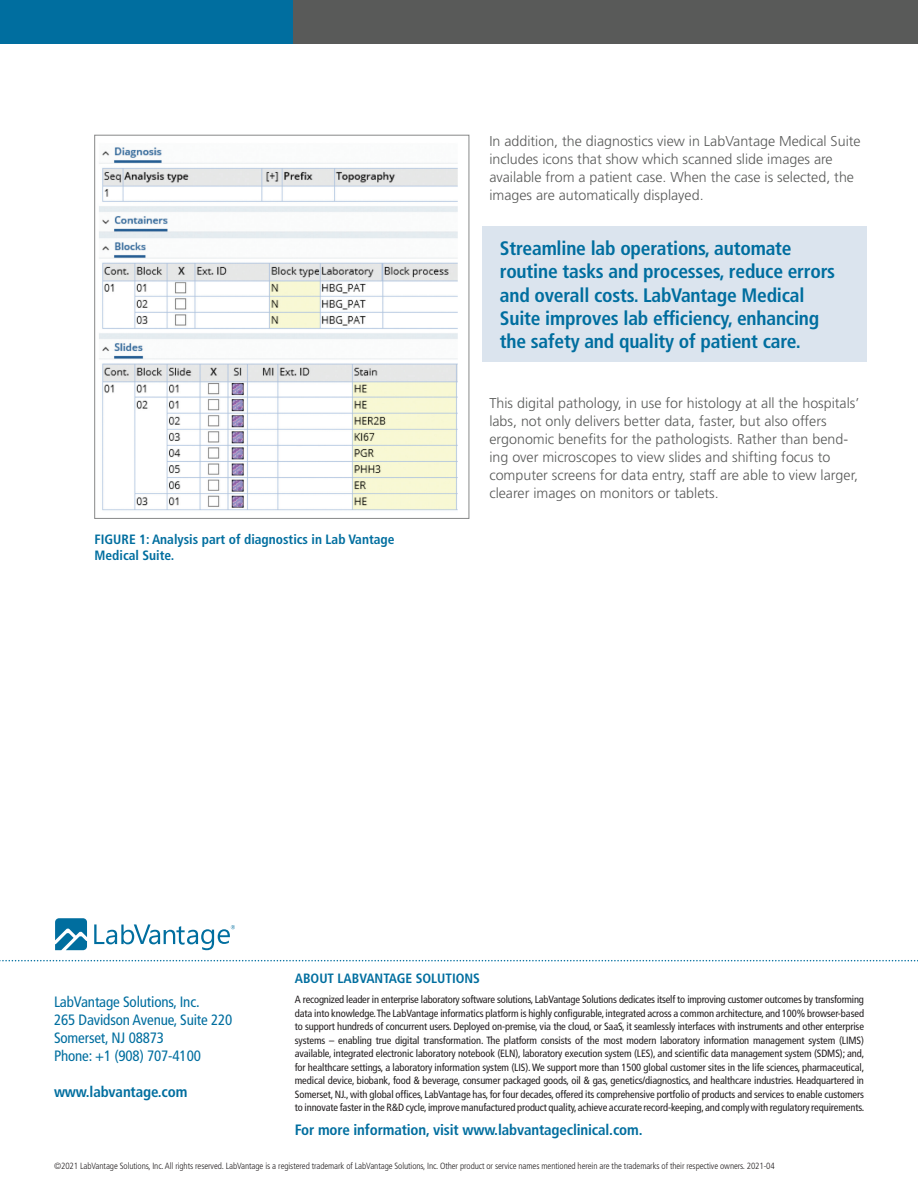
<style>
.page{position:relative;width:918px;height:1188px;background:#fff}
.page>*{position:absolute;margin:0;border:0;box-sizing:border-box;transform-origin:0 0}
.t1{font:700 condensed 19.5px/23.4px "Frutiger LT Std";letter-spacing:-.01em;color:#006e9f}
.t2{font:condensed 15px/18px "Frutiger LT Std";letter-spacing:-.01em;color:#006e9f}
.t3{font:700 condensed 15px "Frutiger LT Std";letter-spacing:-.01em;color:#006e9f}
.body{font:300 14.25px/18px "Frutiger LT Std";color:#595a59}
.About_Head{font:700 condensed 13.5px/16.2px "Frutiger LT Std";color:#006e9f}
.t4{font:condensed 10.5px/13.5px "Frutiger LT Std";letter-spacing:-.01em;color:#231f20;text-align:justify}
.t5{font:300 condensed 9px "Frutiger LT Std";letter-spacing:-.01em;color:#231f20}
</style>
<div class="page">
<div style="left:292px;top:0;width:626px;height:43px;background:#595a59"></div>
<div style="left:0;top:0;width:293px;height:43px;background:#006e9f"></div>
<svg style="left:0;top:960px;width:918px;height:1px"></svg>
<svg style="left:55px;top:918px;width:32px;height:32px"></svg>
<svg style="left:94px;top:924px;width:141px;height:26px"></svg>
<img style="left:99px;top:147px;width:359px;height:364px">
<div style="left:94px;top:135px;width:375px;height:384px;border:1px solid #888989"></div>
<div style="left:483px;top:227px;width:384px;height:135px;background:#dbe4ee"></div>
<p class="body" style="left:489px;top:132px;width:373px">In addition, the diagnostics view in LabVantage Medical Suite includes icons that show which scanned slide images are available from a patient case. When the case is selected, the images are automatically displayed.</p>
<p class="t1" style="left:500px;top:236px;width:337px">Streamline lab operations, automate routine tasks and processes, reduce errors and overall costs. LabVantage Medical Suite improves lab efficiency, enhancing the safety and quality of patient care.</p>
<p class="About_Head" style="left:94px;top:531px;width:302px">FIGURE 1: Analysis part of diagnostics in Lab Vantage<br>Medical Suite.</p>
<p class="body" style="left:489px;top:394px;width:372px">This digital pathology, in use for histology at all the hospitals’ labs, not only delivers better data, faster, but also offers ergonomic benefits for the pathologists. Rather than bend&shy;ing over microscopes to view slides and shifting focus to computer screens for data entry, staff are able to view larger, clearer images on monitors or tablets.</p>
<p class="About_Head" style="left:295px;top:970px;width:187px">ABOUT LABVANTAGE SOLUTIONS</p>
<p class="t4" style="left:295px;top:993px;width:571px">A recognized leader in enterprise laboratory software solutions, LabVantage Solutions dedicates itself to improving customer outcomes by transforming data into knowledge. The LabVantage informatics platform is highly configurable, integrated across a common architecture, and 100% browser-based to support hundreds of concurrent users. Deployed on-premise, via the cloud, or SaaS, it seamlessly interfaces with instruments and other enterprise systems – enabling true digital transformation. The platform consists of the most modern laboratory information management system (LIMS) available, integrated electronic laboratory notebook (ELN), laboratory execution system (LES), and scientific data management system (SDMS); and, for healthcare settings, a laboratory information system (LIS). We support more than 1500 global customer sites in the life sciences, pharmaceutical, medical device, biobank, food &amp; beverage, consumer packaged goods, oil &amp; gas, genetics/diagnostics, and healthcare industries. Headquartered in Somerset, NJ., with global offices, LabVantage has, for four decades, offered its comprehensive portfolio of products and services to enable customers to innovate faster in the R&amp;D cycle, improve manufactured product quality, achieve accurate record-keeping, and comply with regulatory requirements.</p>
<h2 class="t3" style="left:295px;top:1121px;width:349px">For more information, visit www.labvantageclinical.com.</h2>
<p class="t5" style="left:54px;top:1161px;width:722px">©2021 LabVantage Solutions, Inc. All rights reserved. LabVantage is a registered trademark of LabVantage Solutions, Inc. Other product or service names mentioned herein are the trademarks of their respective owners. 2021-04</p>
<h2 class="t2" style="left:54px;top:993px;width:180px">LabVantage Solutions, Inc.<br>265 Davidson Avenue, Suite 220<br>Somerset, NJ 08873<br>Phone: +1 (908) 707-4100</h2>
<h2 class="t3" style="left:54px;top:1083px;width:135px">www.labvantage.com</h2>
</div>
